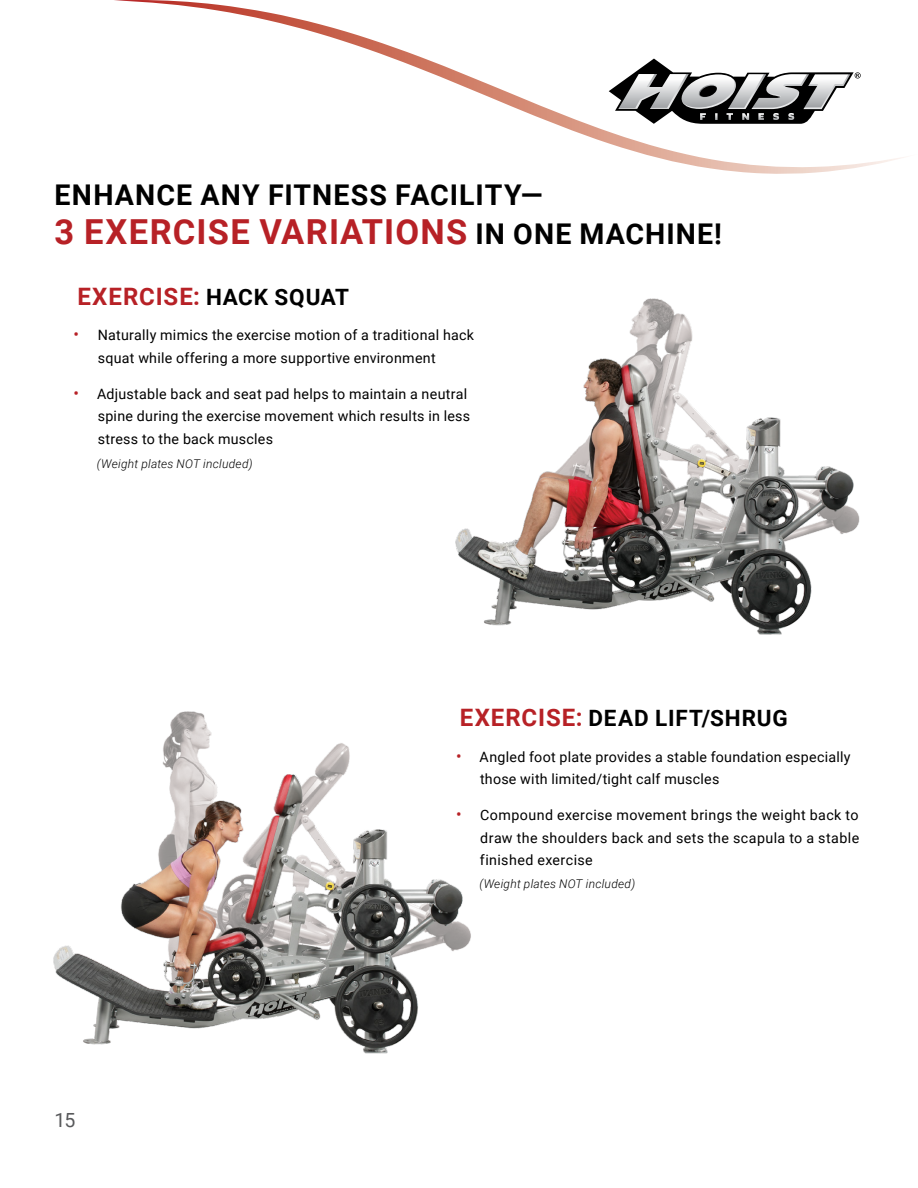
<style>
.page{position:relative;width:918px;height:1188px;background:#fff}
.page>*{position:absolute;margin:0;border:0;box-sizing:border-box;transform-origin:0 0}
.t1{font:700 34.5px "Roboto";letter-spacing:.035em;color:#b72126}
.t2{font:700 28.5px "Roboto";letter-spacing:.04em;color:#000}
.t3{font:700 24px "Roboto";letter-spacing:.04em;color:#b72126}
.t4{font:700 22.5px "Roboto";letter-spacing:.04em;color:#000}
.t5{font:19.5px "Roboto";color:#58595b}
.t6{font:14.25px/22.5px "Roboto";letter-spacing:.02em;color:#000}
.t7{font:italic 300 12px "Roboto";letter-spacing:.02em;color:#000101}
.s1{font-size:28.5px;color:#000}
.s2{font-size:22.5px;color:#000}
.s3{font-size:16.5px;color:#b72126}
.s4{font-size:24px;color:#b72126}
</style>
<div class="page">
<svg style="left:114px;top:0;width:790px;height:174px"></svg>
<svg style="left:609px;top:59px;width:252px;height:65px"></svg>
<img style="left:53px;top:711px;width:418px;height:342px">
<img style="left:455px;top:298px;width:405px;height:337px">
<h2 class="t2" style="left:55px;top:175px;width:490px">ENHANCE ANY FITNESS FACILITY—</h2>
<h1 class="t1" style="left:55px;top:207px;width:669px">3 EXERCISE VARIATIONS <span class="s1">IN ONE MACHINE!</span></h1>
<p class="t3" style="left:77px;top:280px;width:273px">EXERCISE: <span class="s2">HACK SQUAT</span></p>
<p class="t6" style="left:98px;top:324px;width:378px;text-indent:-24px"><span class="s3">•</span> Naturally mimics the exercise motion of a traditional hack squat while offering a more supportive environment</p>
<p class="t6" style="left:98px;top:382px;width:374px;text-indent:-24px"><span class="s3">•</span> Adjustable back and seat pad helps to maintain a neutral spine during the exercise movement which results in less stress to the back muscles</p>
<p class="t7" style="left:97px;top:455px;width:157px">(Weight plates NOT included)</p>
<h3 class="t5" style="left:54px;top:1106px;width:23px">15</h3>
<p class="t4" style="left:460px;top:702px;width:330px"><span class="s4">EXERCISE:</span> DEAD LIFT/SHRUG</p>
<p class="t6" style="left:480px;top:745px;width:372px;text-indent:-24px"><span class="s3">•</span> Angled foot plate provides a stable foundation especially those with limited/tight calf muscles</p>
<p class="t6" style="left:480px;top:803px;width:381px;text-align:justify;text-indent:-24px"><span class="s3">•</span> Compound exercise movement brings the weight back to draw the shoulders back and sets the scapula to a stable finished exercise</p>
<p class="t7" style="left:480px;top:875px;width:157px">(Weight plates NOT included)</p>
</div>
